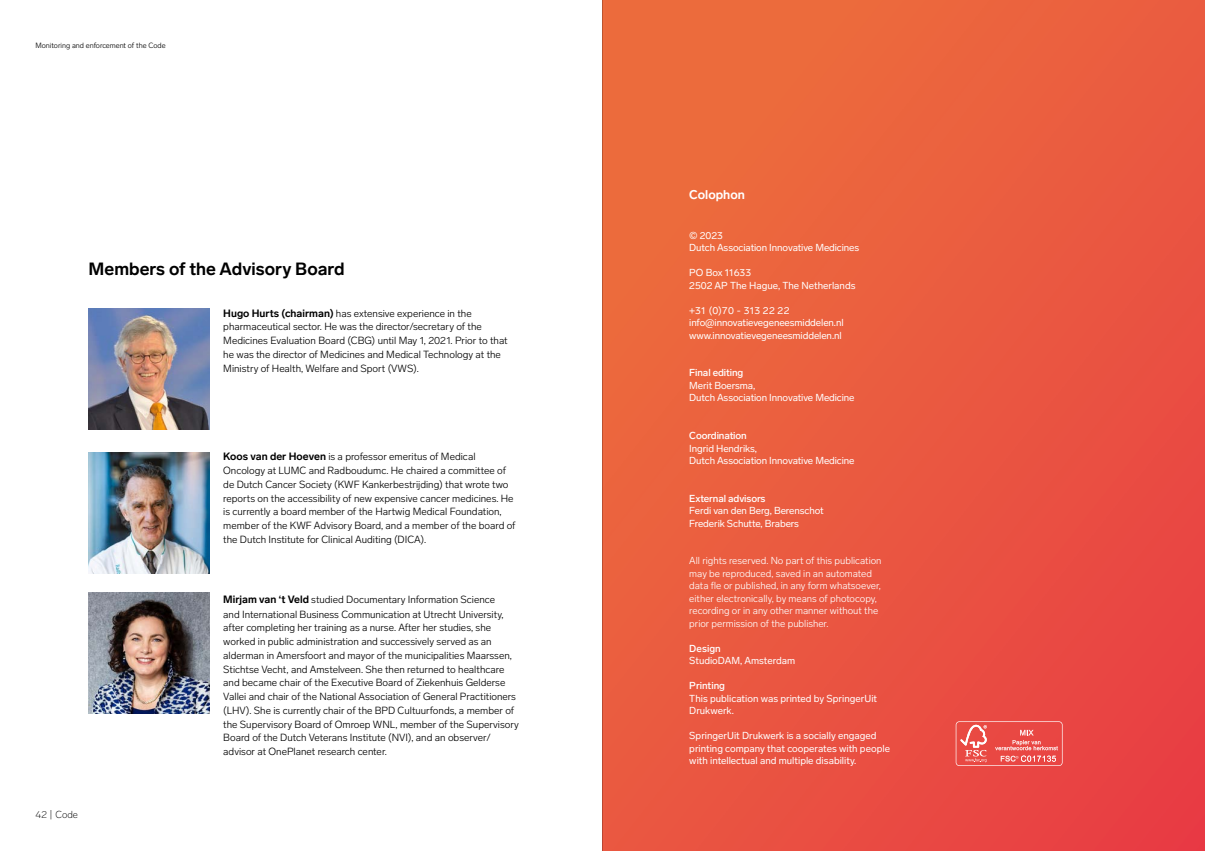
<style>
.page{position:relative;width:1205px;height:851px;background:#fff}
.page>*{position:absolute;margin:0;border:0;box-sizing:border-box;transform-origin:0 0}
.t1{font:700 17.5px "Lab Grotesque";color:#000}
.t2{font:700 12.5px "Lab Grotesque";color:#fff}
.t3{font:300 10.25px/13.8px "Lab Grotesque";color:#000}
.t4{font:10px/12.5px "Lab Grotesque";letter-spacing:-.01em;color:#fff}
.t5{font:300 10px/12.5px "Lab Grotesque";color:#fff}
.t6{font:500 10px "Lab Grotesque";letter-spacing:-.01em;color:#fff}
.t7{font:100 10px "Lab Grotesque";letter-spacing:.005em;color:#000}
.t8{font:300 7.5px "Lab Grotesque";color:#000}
.s1{font-weight:700;font-size:10.5px}
</style>
<div class="page">
<img style="left:602px;top:0;width:603px;height:850px">
<img style="left:89px;top:453px;width:120px;height:120px">
<svg style="left:956px;top:721px;width:106px;height:44px;background:#eb615d"></svg>
<img style="left:89px;top:309px;width:120px;height:120px">
<img style="left:89px;top:592px;width:120px;height:121px">
<p class="t8" style="left:35px;top:41px;width:132px">Monitoring and enforcement of the Code</p>
<h1 class="t1" style="left:89px;top:256px;width:257px">Members of the Advisory Board</h1>
<p class="t3" style="left:223px;top:306px;width:286px"><span class="s1">Hugo Hurts (chairman)</span> has extensive experience in the pharmaceutical sector. He was the director/secretary of the Medicines Evaluation Board (CBG) until May 1, 2021. Prior to that he was the director of Medicines and Medical Technology at the Ministry of Health, Welfare and Sport (VWS).</p>
<p class="t3" style="left:223px;top:449px;width:294px"><span class="s1">Koos van der Hoeven</span> is a professor emeritus of Medical Oncology at LUMC and Radboudumc. He chaired a committee of de Dutch Cancer Society (KWF Kankerbestrijding) that wrote two reports on the accessibility of new expensive cancer medicines. He is currently a board member of the Hartwig Medical Foundation, member of the KWF Advisory Board, and a member of the board of the Dutch Institute for Clinical Auditing (DICA).</p>
<p class="t7" style="left:35px;top:807px;width:44px">42 | Code</p>
<p class="t3" style="left:223px;top:591px;width:282px;line-height:15px"><span class="s1">Mirjam van ‘t Veld</span> studied Documentary Information Science and International Business Communication at Utrecht University,</p>
<p class="t3" style="left:223px;top:620px;width:297px">after completing her training as a nurse. After her studies, she worked in public administration and successively served as an alderman in Amersfoort and mayor of the municipalities Maarssen, Stichtse Vecht, and Amstelveen. She then returned to healthcare and became chair of the Executive Board of Ziekenhuis Gelderse Vallei and chair of the National Association of General Practitioners (LHV). She is currently chair of the BPD Cultuurfonds, a member of the Supervisory Board of Omroep WNL, member of the Supervisory Board of the Dutch Veterans Institute (NVI), and an observer/ advisor at OnePlanet research center.</p>
<p class="t2" style="left:689px;top:185px;width:57px">Colophon</p>
<p class="t4" style="left:689px;top:229px;width:172px">© 2023<br>Dutch Association Innovative Medicines</p>
<p class="t4" style="left:689px;top:266px;width:168px">PO Box 11633<br>2502 AP The Hague, The Netherlands</p>
<p class="t4" style="left:689px;top:304px;width:156px">+31 (0)70 - 313 22 22 info@innovatievegeneesmiddelen.nl www.innovatievegeneesmiddelen.nl</p>
<p class="t6" style="left:689px;top:366px;width:55px">Final editing</p>
<p class="t4" style="left:689px;top:379px;width:167px">Merit Boersma,<br>Dutch Association Innovative Medicine</p>
<p class="t6" style="left:689px;top:428px;width:59px">Coordination</p>
<p class="t4" style="left:689px;top:441px;width:167px">Ingrid Hendriks,<br>Dutch Association Innovative Medicine</p>
<p class="t6" style="left:689px;top:491px;width:78px">External advisors</p>
<p class="t4" style="left:689px;top:504px;width:136px">Ferdi van den Berg, Berenschot<br>Frederik Schutte, Brabers</p>
<p class="t5" style="left:689px;top:554px;width:194px">All rights reserved. No part of this publication may be reproduced, saved in an automated data fle or published, in any form whatsoever, either electronically, by means of photocopy, recording or in any other manner without the prior permission of the publisher.</p>
<p class="t6" style="left:689px;top:641px;width:33px">Design</p>
<p class="t4" style="left:689px;top:654px;width:107px">StudioDAM, Amsterdam</p>
<p class="t6" style="left:689px;top:678px;width:37px">Printing</p>
<p class="t4" style="left:689px;top:691px;width:189px">This publication was printed by SpringerUit<br>Drukwerk.</p>
<p class="t4" style="left:689px;top:729px;width:202px">SpringerUit Drukwerk is a socially engaged printing company that cooperates with people with intellectual and multiple disability.</p>
</div>
